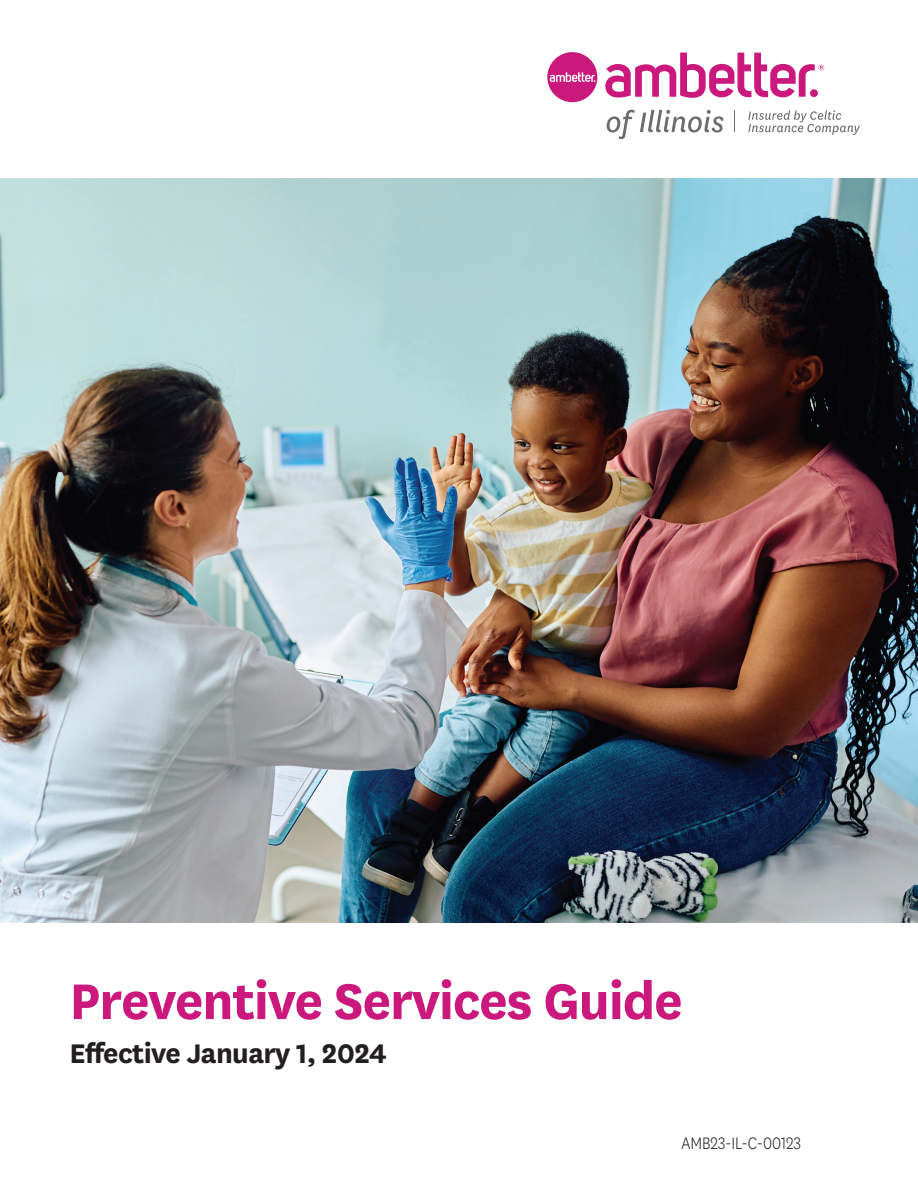
<style>
.page{position:relative;width:918px;height:1188px;background:#fff}
.page>*{position:absolute;margin:0;border:0;box-sizing:border-box;transform-origin:0 0}
.t1{font:700 58.5px "Centene Sans";letter-spacing:-.02em;color:#ca187d}
.t2{font:700 31.5px "Centene Sans";letter-spacing:-.02em;color:#231f20}
.t3{font:300 19.5px "Centene Sans";color:#231f20;scale:.86 1}
</style>
<div class="page">
<div style="left:547px;top:52px;width:50px;height:50px;background:#ca187d;border-radius:50%"></div>
<svg style="left:550px;top:72px;width:45px;height:10px"></svg>
<svg style="left:748px;top:110px;width:112px;height:25px"></svg>
<svg style="left:605px;top:53px;width:219px;height:45px"></svg>
<svg style="left:607px;top:110px;width:117px;height:29px"></svg>
<img style="left:0;top:178px;width:918px;height:744px">
<h1 class="t1" style="left:69px;top:960px;width:615px">Preventive Services Guide</h1>
<p class="t2" style="left:69px;top:1031px;width:319px">Efective January 1, 2024</p>
<p class="t3" style="left:681px;top:1131px;width:140px">AMB23-IL-C-00123</p>
</div>
